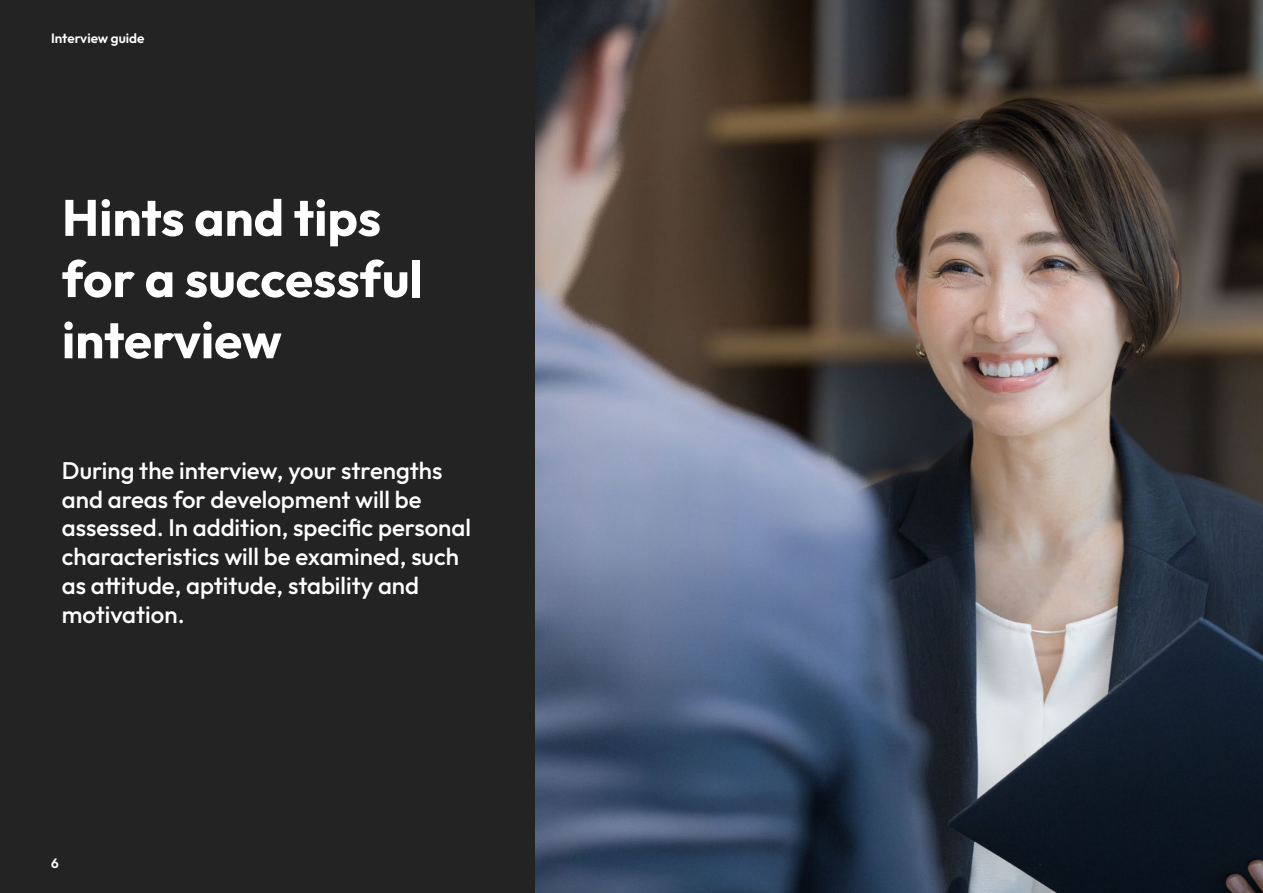
<style>
.page{position:relative;width:1263px;height:893px;background:#fff}
.page>*{position:absolute;margin:0;border:0;box-sizing:border-box;transform-origin:0 0}
.t1{font:700 51px/61.2px "Outfit";color:#fff}
.t2{font:500 24px/28.8px "Outfit";color:#fff}
.t3{font:600 13.5px "Outfit";color:#fff}
</style>
<div class="page">
<img style="left:534px;top:0;width:729px;height:893px">
<div style="left:0;top:0;width:534px;height:893px;background:#232323"></div>
<p class="t3" style="left:51px;top:30px;width:95px">Interview guide</p>
<h1 class="t1" style="left:62px;top:187px;width:362px">Hints and tips for a successful interview</h1>
<p class="t2" style="left:62px;top:456px;width:410px">During the interview, your strengths and areas for development will be assessed. In addition, specific personal characteristics will be examined, such as attitude, aptitude, stability and motivation.</p>
<p class="t3" style="left:51px;top:856px;width:9px">6</p>
</div>
